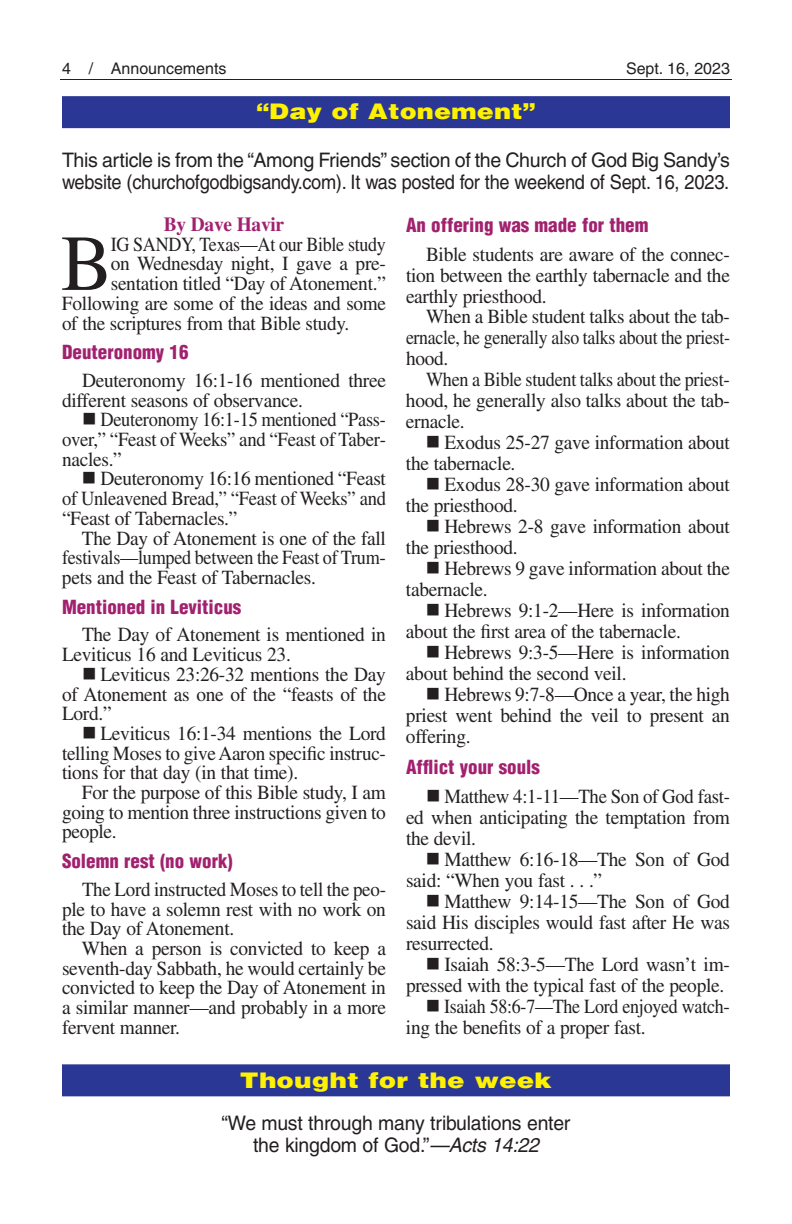
<style>
.page{position:relative;width:792px;height:1224px;background:#fff}
.page>*{position:absolute;margin:0;border:0;box-sizing:border-box;transform-origin:0 0}
.t1{font:79.2px "Times";color:#231f20}
.t2{font:900 22px "Helvetica";color:#fff200;scale:1.2 1}
.t3{font:900 22px "Helvetica";color:#fff200;scale:1.17 1}
.t4{font:20px/19.8px "Times";letter-spacing:-.015em;color:#231f20}
.t5{font:20px/22px "Helvetica";letter-spacing:-.015em;color:#231f20;text-align:center}
.t6{font:20px/21px "Times";letter-spacing:-.015em;color:#231f20;text-align:justify;scale:.96 1}
.t7{font:20px/19.8px "Times";letter-spacing:-.015em;color:#231f20;text-align:justify;scale:.95 1}
.t8{font:20px/21px "Times";letter-spacing:-.015em;color:#231f20;text-align:justify;scale:.91 1}
.t9{font:20px/19.8px "Times";letter-spacing:-.015em;color:#231f20;text-align:justify;scale:.92 1}
.t10{font:20px/21px "Times";letter-spacing:-.015em;color:#231f20;text-align:justify;scale:.94 1}
.t11{font:20px "Times";letter-spacing:-.015em;color:#231f20;scale:.9 1}
.t12{font:700 20px "Times";letter-spacing:-.015em;color:#a1216f}
.t13{font:900 condensed 19px "Helvetica";color:#a1216f}
.t14{font:16px "Helvetica";color:#231f20}
.s1{font-style:italic}
</style>
<div class="page">
<hr style="left:60px;top:79px;width:672px;height:1px;background:#231f20">
<div style="left:62px;top:1064px;width:668px;height:32px;background:#2b3795"></div>
<div style="left:62px;top:96px;width:668px;height:32px;background:#2b3795"></div>
<p class="t14" style="left:62px;top:62px;width:166px">4 / Announcements</p>
<p class="t14" style="left:626px;top:62px;width:105px">Sept. 16, 2023</p>
<p class="t3" style="left:256px;top:96px;width:240px">“Day of Atonement”</p>
<p class="t5" style="left:62px;top:151px;width:670px;text-align:left">This article is from the “Among Friends” section of the Church of God Big Sandy’s website (churchofgodbigsandy.com). It was posted for the weekend of Sept. 16, 2023.</p>
<p class="t12" style="left:164px;top:217px;width:122px">By Dave Havir</p>
<h1 class="t1" style="left:61px;top:235px;width:53px">B</h1>
<p class="t11" style="left:111px;top:237px;width:307px">IG SANDY, Texas—At our Bible study</p>
<p class="t13" style="left:406px;top:217px;width:244px">An offering was made for them</p>
<p class="t4" style="left:406px;top:245px;width:326px;line-height:21px;text-align:justify;text-indent:20px">Bible students are aware of the connec&shy;tion between the earthly tabernacle and the earthly priesthood.</p>
<p class="t6" style="left:406px;top:308px;width:339px;text-indent:20px">When a Bible student talks about the tab&shy;ernacle, he generally also talks about the priest&shy;hood.</p>
<p class="t8" style="left:406px;top:371px;width:358px;text-indent:20px">When a Bible student talks about the priest&shy;hood, he generally also talks about the tab&shy;ernacle.</p>
<p class="t4" style="left:406px;top:434px;width:325px;line-height:21px;text-indent:38px">Exodus 25-27 gave information about the tabernacle.</p>
<p class="t4" style="left:406px;top:476px;width:325px;line-height:21px;text-indent:38px">Exodus 28-30 gave information about the priesthood.</p>
<p class="t4" style="left:406px;top:518px;width:325px;line-height:21px;text-indent:38px">Hebrews 2-8 gave information about the priesthood.</p>
<p class="t4" style="left:406px;top:560px;width:325px;line-height:21px;text-indent:38px">Hebrews 9 gave information about the tabernacle.</p>
<p class="t4" style="left:406px;top:602px;width:326px;line-height:21px;text-indent:38px">Hebrews 9:1-2—Here is information about the first area of the tabernacle.</p>
<p class="t4" style="left:406px;top:644px;width:326px;line-height:21px;text-indent:38px">Hebrews 9:3-5—Here is information about behind the second veil.</p>
<p class="t4" style="left:406px;top:686px;width:325px;line-height:21px;text-align:justify;text-indent:38px">Hebrews 9:7-8—Once a year, the high priest went behind the veil to present an offering.</p>
<p class="t13" style="left:406px;top:760px;width:135px">Afflict your souls</p>
<p class="t10" style="left:406px;top:788px;width:346px;text-indent:38px">Matthew 4:1-11—The Son of God fast&shy;ed when anticipating the temptation from the devil.</p>
<p class="t4" style="left:406px;top:851px;width:325px;line-height:21px;text-indent:38px">Matthew 6:16-18—The Son of God said: “When you fast . . .”</p>
<p class="t4" style="left:406px;top:893px;width:326px;line-height:21px;text-align:justify;text-indent:38px">Matthew 9:14-15—The Son of God said His disciples would fast after He was resurrected.</p>
<p class="t4" style="left:444px;top:956px;width:287px">Isaiah 58:3-5—The Lord wasn’t im-</p>
<p class="t4" style="left:406px;top:977px;width:320px">pressed with the typical fast of the people.</p>
<p class="t11" style="left:444px;top:999px;width:319px">Isaiah 58:6-7—The Lord enjoyed watch-</p>
<p class="t4" style="left:406px;top:1019px;width:241px">ing the benefits of a proper fast.</p>
<p class="t4" style="left:111px;top:256px;width:277px">on Wednesday night, I gave a pre-</p>
<p class="t4" style="left:111px;top:275px;width:277px">sentation titled “Day of Atonement.”</p>
<p class="t4" style="left:62px;top:295px;width:326px">Following are some of the ideas and some</p>
<p class="t6" style="left:62px;top:314px;width:301px">of the scriptures from that Bible study.</p>
<p class="t13" style="left:62px;top:345px;width:128px">Deuteronomy 16</p>
<p class="t4" style="left:62px;top:372px;width:325px;text-indent:20px">Deuteronomy 16:1-16 mentioned three different seasons of observance.</p>
<p class="t9" style="left:62px;top:412px;width:354px;text-indent:38px">Deuteronomy 16:1-15 mentioned “Pass&shy;over,” “Feast of Weeks” and “Feast of Taber&shy;nacles.”</p>
<p class="t4" style="left:62px;top:471px;width:325px;text-align:justify;text-indent:38px">Deuteronomy 16:16 mentioned “Feast of Unleavened Bread,” “Feast of Weeks” and “Feast of Tabernacles.”</p>
<p class="t4" style="left:62px;top:530px;width:326px;text-align:justify;text-indent:20px">The Day of Atonement is one of the fall festivals—lumped between the Feast of Trum&shy;pets and the Feast of Tabernacles.</p>
<p class="t13" style="left:62px;top:599px;width:181px">Mentioned in Leviticus</p>
<p class="t4" style="left:62px;top:627px;width:325px;text-indent:20px">The Day of Atonement is mentioned in<br>Leviticus 16 and Leviticus 23.</p>
<p class="t4" style="left:62px;top:666px;width:325px;text-align:justify;text-indent:38px">Leviticus 23:26-32 mentions the Day of Atonement as one of the “feasts of the Lord.”</p>
<p class="t4" style="left:62px;top:725px;width:326px;text-align:justify;text-indent:38px">Leviticus 16:1-34 mentions the Lord telling Moses to give Aaron specific instruc&shy;tions for that day (in that time).</p>
<p class="t4" style="left:62px;top:784px;width:325px;text-align:justify;text-indent:20px">For the purpose of this Bible study, I am going to mention three instructions given to people.</p>
<p class="t13" style="left:62px;top:854px;width:172px">Solemn rest (no work)</p>
<p class="t7" style="left:62px;top:881px;width:343px;text-indent:20px">The Lord instructed Moses to tell the peo&shy;ple to have a solemn rest with no work on the Day of Atonement.</p>
<p class="t4" style="left:62px;top:940px;width:325px;text-align:justify;text-indent:20px">When a person is convicted to keep a seventh-day Sabbath, he would certainly be convicted to keep the Day of Atonement in a similar manner—and probably in a more fervent manner.</p>
<p class="t2" style="left:240px;top:1064px;width:262px">Thought for the week</p>
<p class="t5" style="left:222px;top:1113px;width:350px">“We must through many tribulations enter the kingdom of God.”<span class="s1">—Acts 14:22</span></p>
</div>
